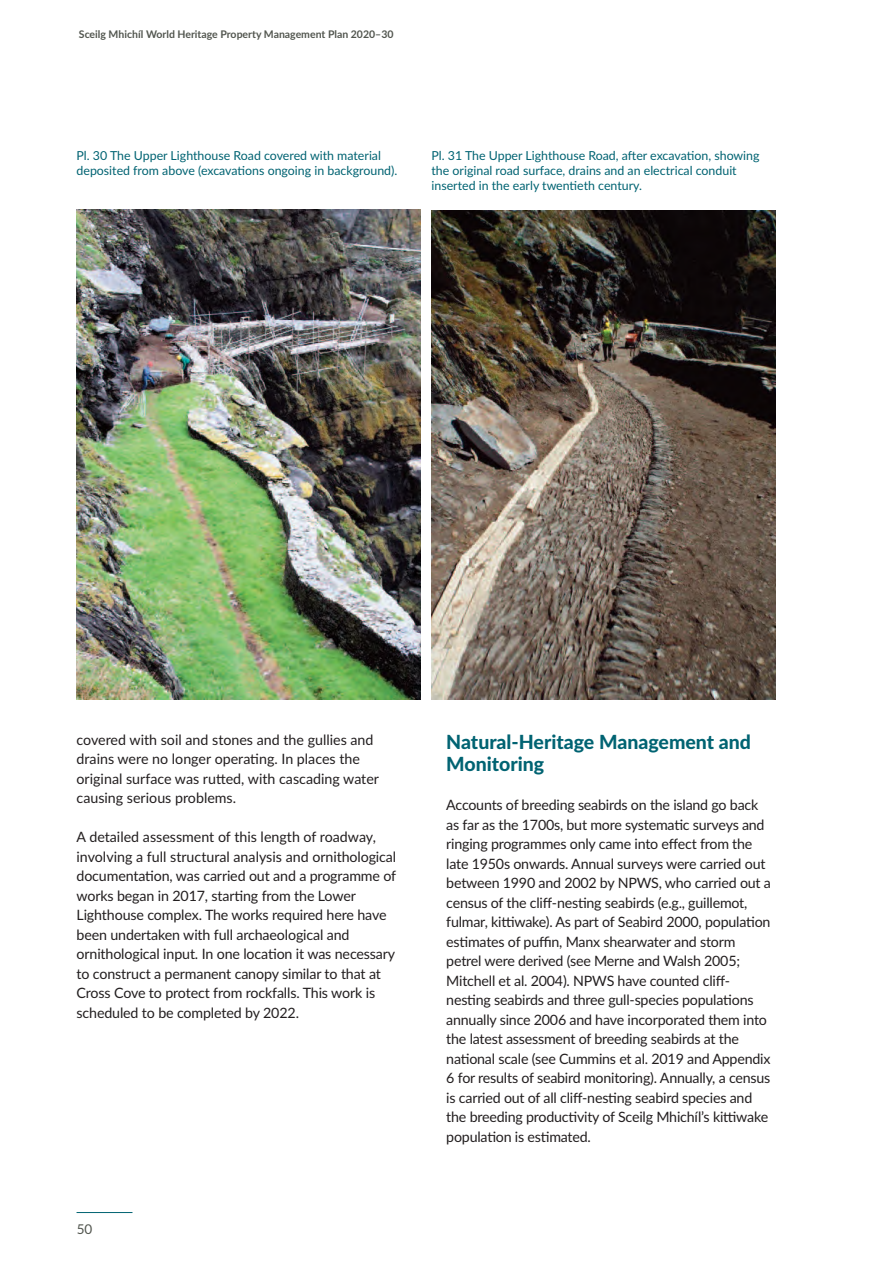
<style>
.page{position:relative;width:893px;height:1263px;background:#fff}
.page>*{position:absolute;margin:0;border:0;box-sizing:border-box;transform-origin:0 0}
.t1{font:800 19.5px/22.5px "Lato";letter-spacing:-.01em;color:#006372}
.t2{font:14.25px/19.5px "Lato";letter-spacing:-.015em;color:#231f20}
.t3{font:13.5px "Lato";color:#52564f}
.t4{font:12.3px/15px "Lato";color:#006372}
.t5{font:700 10.5px "Lato";color:#52564f}
</style>
<div class="page">
<hr style="left:77px;top:1212px;width:55px;height:1px;background:#006372">
<img style="left:77px;top:210px;width:343px;height:489px">
<img style="left:431px;top:210px;width:344px;height:489px">
<p class="t5" style="left:79px;top:28px;width:316px">Sceilg Mhichíl World Heritage Property Management Plan 2020–30</p>
<p class="t4" style="left:77px;top:148px;width:322px">Pl. 30 The Upper Lighthouse Road covered with material deposited from above (excavations ongoing in background).</p>
<p class="t4" style="left:431px;top:148px;width:330px">Pl. 31 The Upper Lighthouse Road, after excavation, showing the original road surface, drains and an electrical conduit inserted in the early twentieth century.</p>
<p class="t2" style="left:77px;top:730px;width:304px">covered with soil and stones and the gullies and drains were no longer operating. In places the original surface was rutted, with cascading water causing serious problems.</p>
<p class="t2" style="left:77px;top:827px;width:321px">A detailed assessment of this length of roadway, involving a full structural analysis and ornithological documentation, was carried out and a programme of works began in 2017, starting from the Lower Lighthouse complex. The works required here have been undertaken with full archaeological and ornithological input. In one location it was necessary to construct a permanent canopy similar to that at Cross Cove to protect from rockfalls. This work is scheduled to be completed by 2022.</p>
<p class="t3" style="left:77px;top:1221px;width:17px">50</p>
<h1 class="t1" style="left:446px;top:731px;width:306px">natural-Heritage Management and<br>Monitoring</h1>
<p class="t2" style="left:446px;top:796px;width:326px">Accounts of breeding seabirds on the island go back as far as the 1700s, but more systematic surveys and ringing programmes only came into effect from the late 1950s onwards. Annual surveys were carried out between 1990 and 2002 by NPWS, who carried out a census of the cliff-nesting seabirds (e.g., guillemot, fulmar, kittiwake). As part of Seabird 2000, population estimates of puffin, Manx shearwater and storm petrel were derived (see Merne and Walsh 2005; Mitchell et al. 2004). NPWS have counted cliff&shy;nesting seabirds and three gull-species populations annually since 2006 and have incorporated them into the latest assessment of breeding seabirds at the national scale (see Cummins et al. 2019 and Appendix 6 for results of seabird monitoring). Annually, a census is carried out of all cliff-nesting seabird species and the breeding productivity of Sceilg Mhichíl’s kittiwake population is estimated.</p>
</div>
